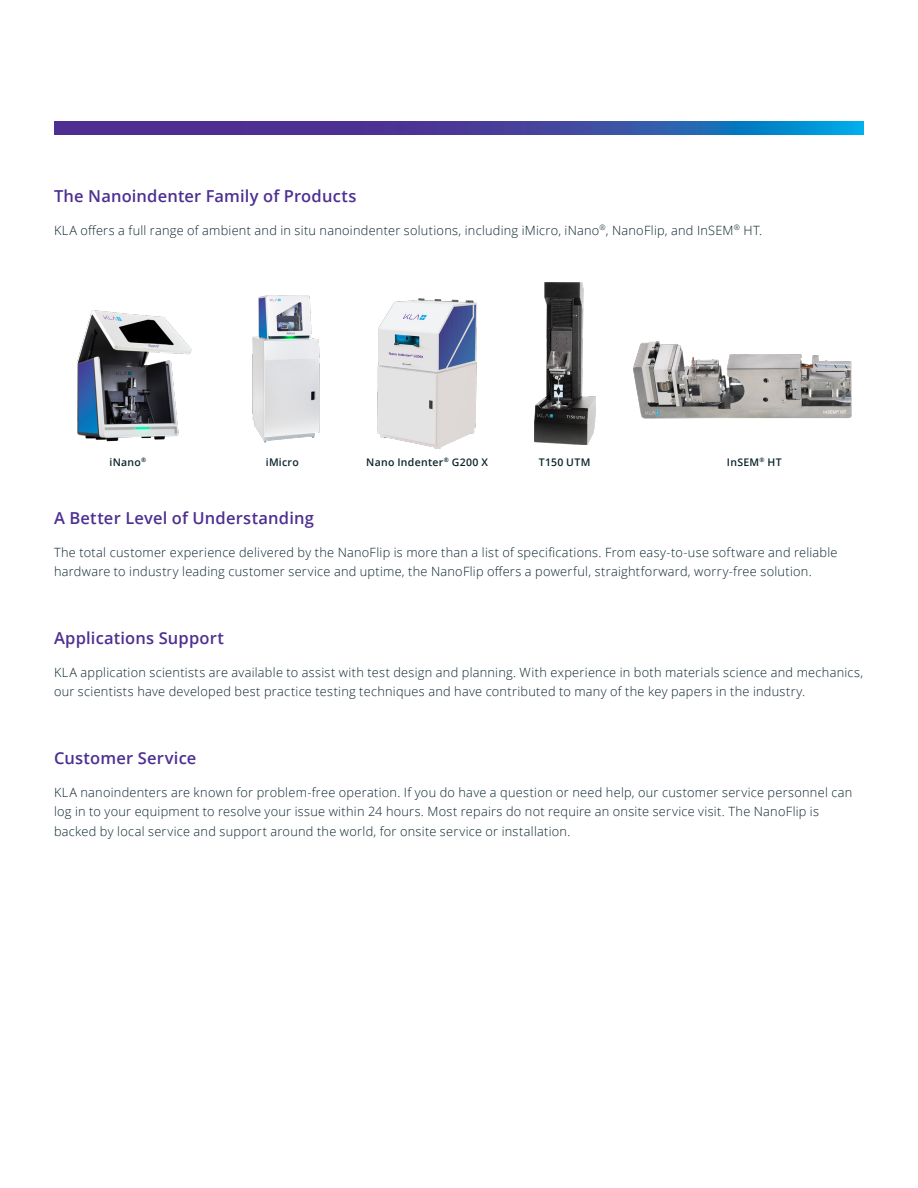
<style>
.page{position:relative;width:918px;height:1188px;background:#fff}
.page>*{position:absolute;margin:0;border:0;box-sizing:border-box;transform-origin:0 0}
.t1{font:600 16.5px "Open Sans";letter-spacing:.01em;color:#4e2f91}
.t2{font:300 12.75px/19.5px "Open Sans";letter-spacing:.02em;color:#0b242c}
.t3{font:600 10.5px "Open Sans";letter-spacing:.03em;color:#0b242c}
</style>
<div class="page">
<svg style="left:54px;top:122px;width:810px;height:13px;background:#3a4ba2"></svg>
<img style="left:252px;top:295px;width:68px;height:148px">
<img style="left:76px;top:310px;width:116px;height:132px">
<img style="left:633px;top:341px;width:219px;height:78px">
<img style="left:377px;top:298px;width:100px;height:151px">
<img style="left:534px;top:283px;width:61px;height:161px">
<p class="t1" style="left:54px;top:184px;width:304px">The Nanoindenter Family of Products</p>
<p class="t2" style="left:54px;top:220px;width:710px">KLA offers a full range of ambient and in situ nanoindenter solutions, including iMicro, iNano<sup>®</sup>, NanoFlip, and InSEM<sup>®</sup> HT.</p>
<p class="t3" style="left:109px;top:455px;width:38px">iNano<sup>®</sup></p>
<p class="t3" style="left:266px;top:455px;width:35px">iMicro</p>
<p class="t3" style="left:366px;top:455px;width:123px">Nano Indenter<sup>®</sup> G200 X</p>
<p class="t3" style="left:539px;top:455px;width:53px">T150 UTM</p>
<p class="t3" style="left:727px;top:455px;width:56px">InSEM<sup>®</sup> HT</p>
<p class="t1" style="left:54px;top:507px;width:261px">A Better Level of Understanding</p>
<p class="t2" style="left:54px;top:542px;width:785px">The total customer experience delivered by the NanoFlip is more than a list of specifications. From easy-to-use software and reliable hardware to industry leading customer service and uptime, the NanoFlip offers a powerful, straightforward, worry-free solution.</p>
<p class="t1" style="left:54px;top:627px;width:172px">Applications Support</p>
<p class="t2" style="left:54px;top:662px;width:811px">KLA application scientists are available to assist with test design and planning. With experience in both materials science and mechanics, our scientists have developed best practice testing techniques and have contributed to many of the key papers in the industry.</p>
<p class="t1" style="left:54px;top:747px;width:144px">Customer Service</p>
<p class="t2" style="left:54px;top:782px;width:800px">KLA nanoindenters are known for problem-free operation. If you do have a question or need help, our customer service personnel can log in to your equipment to resolve your issue within 24 hours. Most repairs do not require an onsite service visit. The NanoFlip is backed by local service and support around the world, for onsite service or installation.</p>
</div>
